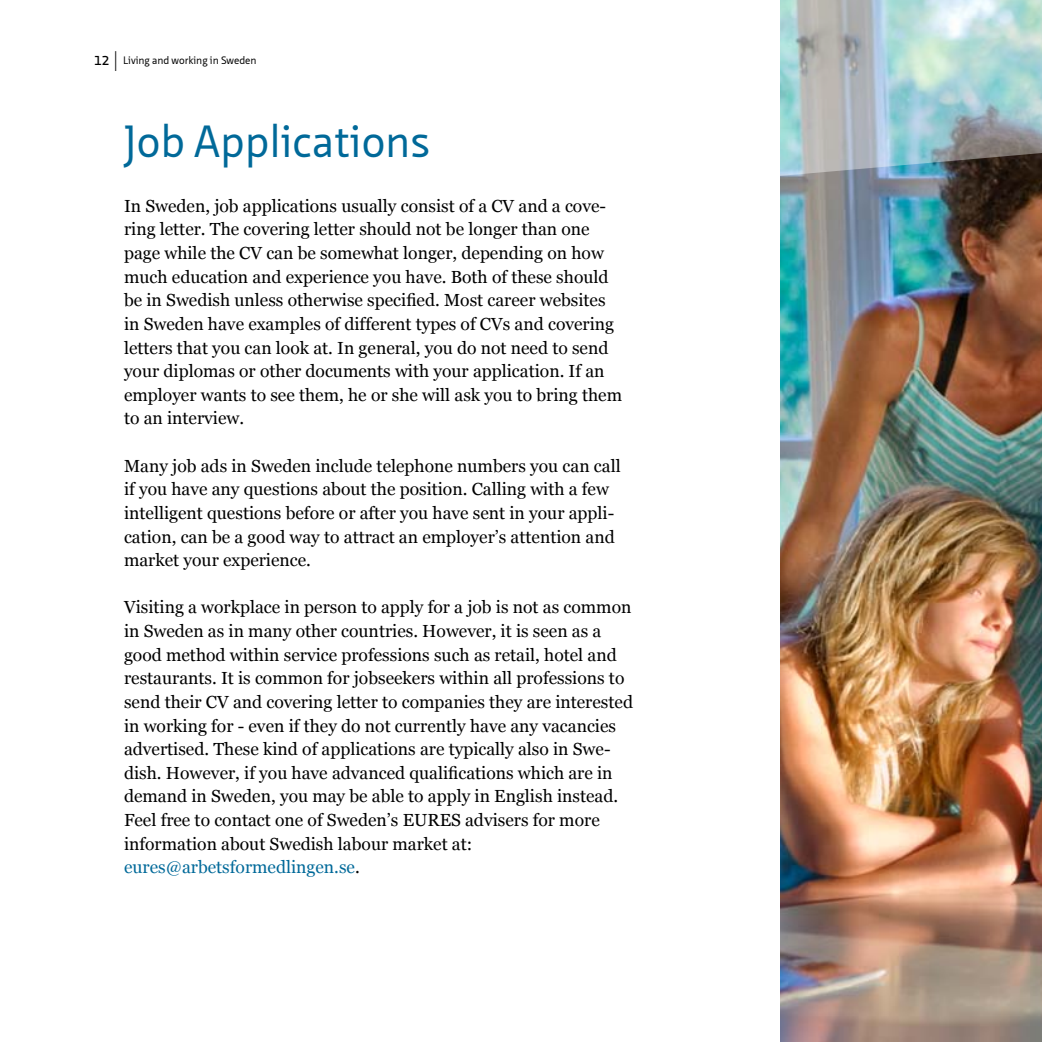
<style>
.page{position:relative;width:1042px;height:1042px;background:#fff}
.page>*{position:absolute;margin:0;border:0;box-sizing:border-box;transform-origin:0 0}
.t1{font:43.75px "Neue Sans Pro";color:#006999}
.Brödtext{font:17.5px/23.6px "Georgia";color:#000}
.Brödtext-2{font:17.5px "Georgia";color:#006999}
.t2{font:10.5px "Neue Sans Pro";color:#000}
.s1{font-weight:600;font-size:12.6px}
.s2{font-weight:100;font-size:18.9px}
.s3{color:#000}
</style>
<div class="page">
<img style="left:780px;top:0;width:262px;height:1042px">
<p class="t2" style="left:94px;top:54px;width:164px"><span class="s1">12</span> <span class="s2">|</span> Living and working in Sweden</p>
<h2 class="t1" style="left:124px;top:113px;width:307px">Job Applications</h2>
<p class="Brödtext" style="left:124px;top:194px;width:500px">In Sweden, job applications usually consist of a CV and a cove&shy;ring letter. The covering letter should not be longer than one page while the CV can be somewhat longer, depending on how much education and experience you have. Both of these should be in Swedish unless otherwise specified. Most career websites in Sweden have examples of different types of CVs and covering letters that you can look at. In general, you do not need to send your diplomas or other documents with your application. If an employer wants to see them, he or she will ask you to bring them to an interview.</p>
<p class="Brödtext" style="left:124px;top:454px;width:498px">Many job ads in Sweden include telephone numbers you can call if you have any questions about the position. Calling with a few intelligent questions before or after you have sent in your appli&shy;cation, can be a good way to attract an employer’s attention and market your experience.</p>
<p class="Brödtext" style="left:124px;top:596px;width:510px">Visiting a workplace in person to apply for a job is not as common in Sweden as in many other countries. However, it is seen as a good method within service professions such as retail, hotel and restaurants. It is common for jobseekers within all professions to send their CV and covering letter to companies they are interested in working for - even if they do not currently have any vacancies advertised. These kind of applications are typically also in Swe&shy;dish. However, if you have advanced qualifications which are in demand in Sweden, you may be able to apply in English instead.<br>Feel free to contact one of Sweden’s EURES advisers for more information about Swedish labour market at:</p>
<p class="Brödtext-2" style="left:124px;top:857px;width:237px">eures@arbetsformedlingen.se<span class="s3">.</span></p>
</div>
